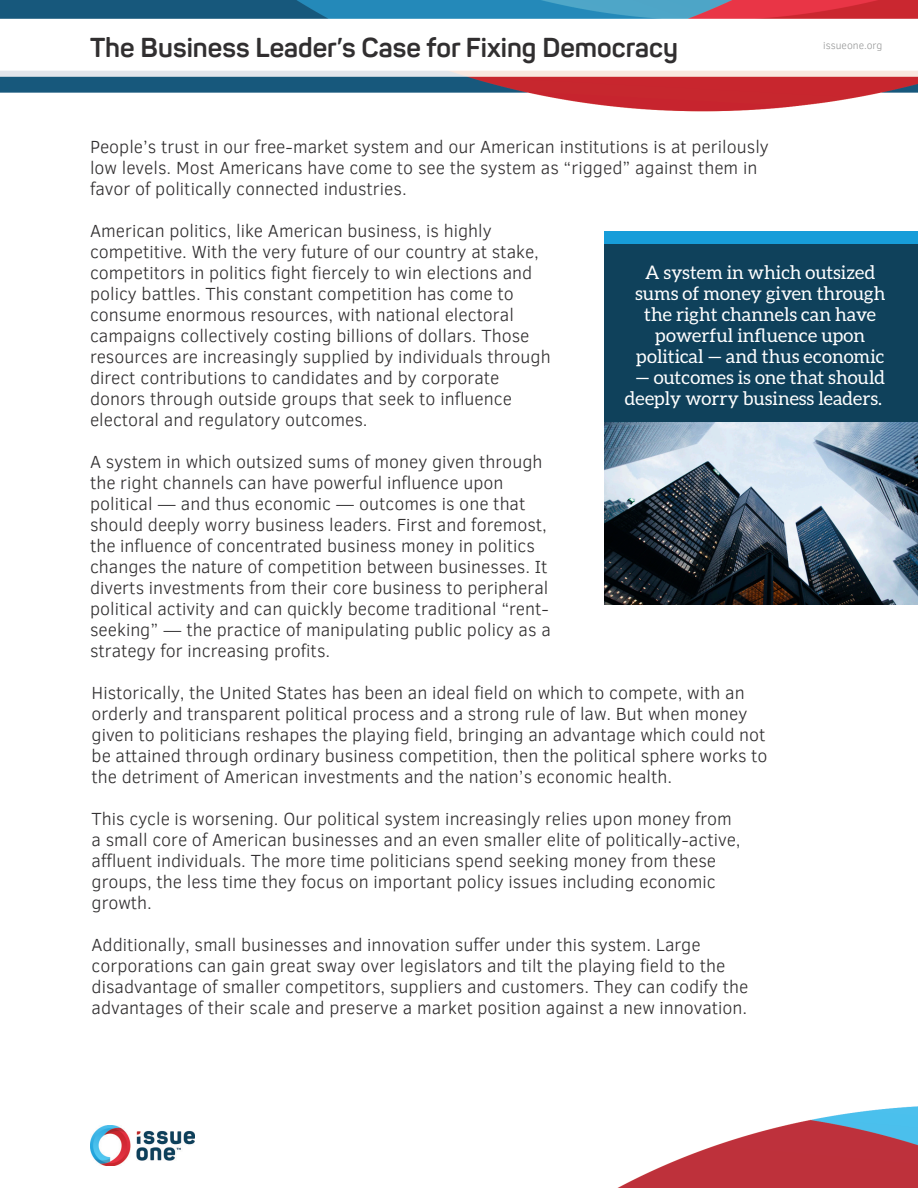
<style>
.page{position:relative;width:918px;height:1188px;background:#fff}
.page>*{position:absolute;margin:0;border:0;box-sizing:border-box;transform-origin:0 0}
.t1{font:700 27px "Panton";color:#312f30}
.t2{font:18.75px/21px "Aleo";color:#fff;text-align:center}
.t3{font:300 18px/21px "Clear Sans";color:#312f30}
.t4{font:300 10.5px "Clear Sans";color:#989999}
</style>
<div class="page">
<img style="left:0;top:0;width:918px;height:1188px">
<img style="left:90px;top:1125px;width:104px;height:40px">
<img style="left:605px;top:422px;width:313px;height:182px">
<div style="left:605px;top:232px;width:313px;height:12px;background:#179dd9"></div>
<div style="left:605px;top:244px;width:313px;height:178px;background:#0f415b"></div>
<p class="t1" style="left:90px;top:31px;width:590px">The Business Leader’s Case for Fixing Democracy</p>
<p class="t3" style="left:90px;top:136px;width:680px">People’s trust in our free-market system and our American institutions is at perilously low levels. Most Americans have come to see the system as “rigged” against them in favor of politically connected industries.</p>
<p class="t4" style="left:823px;top:39px;width:61px">issueone.org</p>
<p class="t3" style="left:90px;top:220px;width:462px">American politics, like American business, is highly competitive. With the very future of our country at stake, competitors in politics fight fiercely to win elections and policy battles. This constant competition has come to consume enormous resources, with national electoral campaigns collectively costing billions of dollars. Those resources are increasingly supplied by individuals through direct contributions to candidates and by corporate donors through outside groups that seek to influence electoral and regulatory outcomes.</p>
<p class="t3" style="left:90px;top:451px;width:462px">A system in which outsized sums of money given through the right channels can have powerful influence upon political — and thus economic — outcomes is one that should deeply worry business leaders. First and foremost, the influence of concentrated business money in politics changes the nature of competition between businesses. It diverts investments from their core business to peripheral political activity and can quickly become traditional “rent&shy;seeking” — the practice of manipulating public policy as a strategy for increasing profits.</p>
<p class="t3" style="left:92px;top:682px;width:678px">Historically, the United States has been an ideal field on which to compete, with an orderly and transparent political process and a strong rule of law. But when money given to politicians reshapes the playing field, bringing an advantage which could not be attained through ordinary business competition, then the political sphere works to the detriment of American investments and the nation’s economic health.</p>
<p class="t3" style="left:92px;top:808px;width:651px">This cycle is worsening. Our political system increasingly relies upon money from a small core of American businesses and an even smaller elite of politically-active, affluent individuals. The more time politicians spend seeking money from these groups, the less time they focus on important policy issues including economic growth.</p>
<p class="t3" style="left:92px;top:934px;width:658px">Additionally, small businesses and innovation suffer under this system. Large corporations can gain great sway over legislators and tilt the playing field to the disadvantage of smaller competitors, suppliers and customers. They can codify the advantages of their scale and preserve a market position against a new innovation.</p>
<p class="t2" style="left:635px;top:262px;width:252px">A system in which outsized sums of money given through the right channels can have powerful influence upon political — and thus economic</p>
<p class="t2" style="left:625px;top:367px;width:262px">— outcomes is one that should deeply worry business leaders.</p>
</div>
